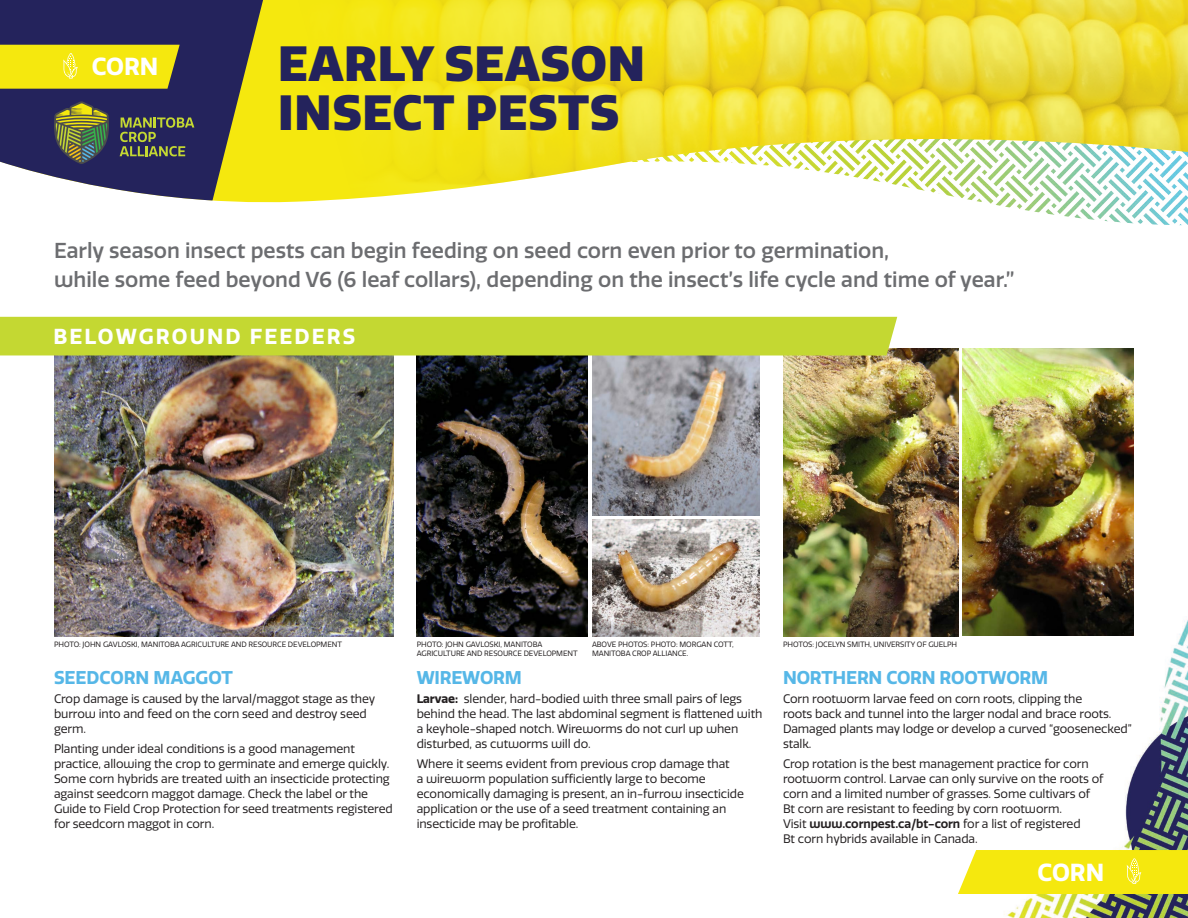
<style>
.page{position:relative;width:1188px;height:918px;background:#fff}
.page>*{position:absolute;margin:0;border:0;box-sizing:border-box;transform-origin:0 0}
.t1{font:900 48.15px/48.2px "Quatro";letter-spacing:.02em;color:#24235c}
.t2{font:700 24px "Quatro";color:#fff}
.t3{font:700 21.15px "Quatro";letter-spacing:.1em;color:#fff}
.t4{font:500 21px/28.5px "Quatro";color:#6c6d70}
.t5{font:700 18px "Quatro";letter-spacing:-.01em;color:#56b7e7}
.t6{font:12px/15px "Quatro";letter-spacing:-.01em;color:#231f20}
.t7{font:7.5px/9px "Quatro";letter-spacing:-.01em;color:#231f20}
.s1{font-weight:700}
.s2{font-weight:600}
</style>
<div class="page">
<img style="left:256px;top:578px;width:932px;height:340px">
<div style="left:958px;top:850px;width:230px;height:44px;background:#f5e80e"></div>
<img style="left:1018px;top:208px;width:170px;height:17px">
<svg style="left:0;top:0;width:126px;height:191px;background:#3d3c6d"></svg>
<img style="left:126px;top:0;width:1062px;height:204px">
<svg style="left:54px;top:101px;width:55px;height:63px;background:#636b47"></svg>
<svg style="left:120px;top:117px;width:74px;height:39px;background:#54594f"></svg>
<img style="left:54px;top:356px;width:339px;height:280px">
<img style="left:417px;top:356px;width:171px;height:280px">
<img style="left:593px;top:356px;width:166px;height:160px">
<img style="left:593px;top:519px;width:166px;height:117px">
<img style="left:783px;top:348px;width:175px;height:288px">
<img style="left:963px;top:348px;width:171px;height:287px">
<svg style="left:0;top:45px;width:180px;height:44px;background:#ecdf14"></svg>
<div style="left:0;top:317px;width:897px;height:39px;background:#c4d832"></div>
<h2 class="t2" style="left:92px;top:53px;width:68px">CORN</h2>
<h1 class="t1" style="left:278px;top:41px;width:368px">EARLY SEASON<br>INSECT PESTS</h1>
<h3 class="t4" style="left:54px;top:237px;width:962px">Early season insect pests can begin feeding on seed corn even prior to germination,<br>while some feed beyond V6 (6 leaf collars), depending on the insect’s life cycle and time of year.”</h3>
<h3 class="t3" style="left:53px;top:324px;width:303px">BELOWGROUND FEEDERS</h3>
<p class="t7" style="left:54px;top:640px;width:289px">PHOTO: JOHN GAVLOSKI, MANITOBA AGRICULTURE AND RESOURCE DEVELOPMENT</p>
<p class="t7" style="left:417px;top:640px;width:162px">PHOTO: JOHN GAVLOSKI, MANITOBA<br>AGRICULTURE AND RESOURCE DEVELOPMENT</p>
<p class="t7" style="left:592px;top:640px;width:143px">ABOVE PHOTOS: PHOTO: MORGAN COTT,<br>MANITOBA CROP ALLIANCE.</p>
<p class="t7" style="left:783px;top:640px;width:176px">PHOTOS: JOCELYN SMITH, UNIVERSITY OF GUELPH</p>
<h3 class="t5" style="left:54px;top:667px;width:181px">SEEDCORN MAGGOT</h3>
<p class="t6" style="left:54px;top:692px;width:323px">Crop damage is caused by the larval/maggot stage as they burrow into and feed on the corn seed and destroy seed germ.</p>
<p class="t6" style="left:54px;top:741px;width:340px">Planting under ideal conditions is a good management practice, allowing the crop to germinate and emerge quickly.<br>Some corn hybrids are treated with an insecticide protecting against seedcorn maggot damage. Check the label or the Guide to Field Crop Protection for seed treatments registered for seedcorn maggot in corn.</p>
<h3 class="t5" style="left:417px;top:667px;width:107px">WIREWORM</h3>
<p class="t6" style="left:417px;top:692px;width:347px"><span class="s1">Larvae:</span> slender, hard-bodied with three small pairs of legs behind the head. The last abdominal segment is flattened with a keyhole-shaped notch. Wireworms do not curl up when disturbed, as cutworms will do.</p>
<p class="t6" style="left:417px;top:756px;width:329px">Where it seems evident from previous crop damage that<br>a wireworm population sufficiently large to become economically damaging is present, an in-furrow insecticide application or the use of a seed treatment containing an insecticide may be profitable.</p>
<h3 class="t5" style="left:783px;top:667px;width:267px">NORTHERN CORN ROOTWORM</h3>
<p class="t6" style="left:783px;top:692px;width:350px">Corn rootworm larvae feed on corn roots, clipping the<br>roots back and tunnel into the larger nodal and brace roots.<br>Damaged plants may lodge or develop a curved “goosenecked” stalk.</p>
<p class="t6" style="left:783px;top:756px;width:322px">Crop rotation is the best management practice for corn rootworm control. Larvae can only survive on the roots of corn and a limited number of grasses. Some cultivars of Bt corn are resistant to feeding by corn rootworm.<br>Visit <span class="s2">www.cornpest.ca/bt-corn</span> for a list of registered<br>Bt corn hybrids available in Canada.</p>
<h2 class="t2" style="left:1038px;top:858px;width:68px">CORN</h2>
</div>
